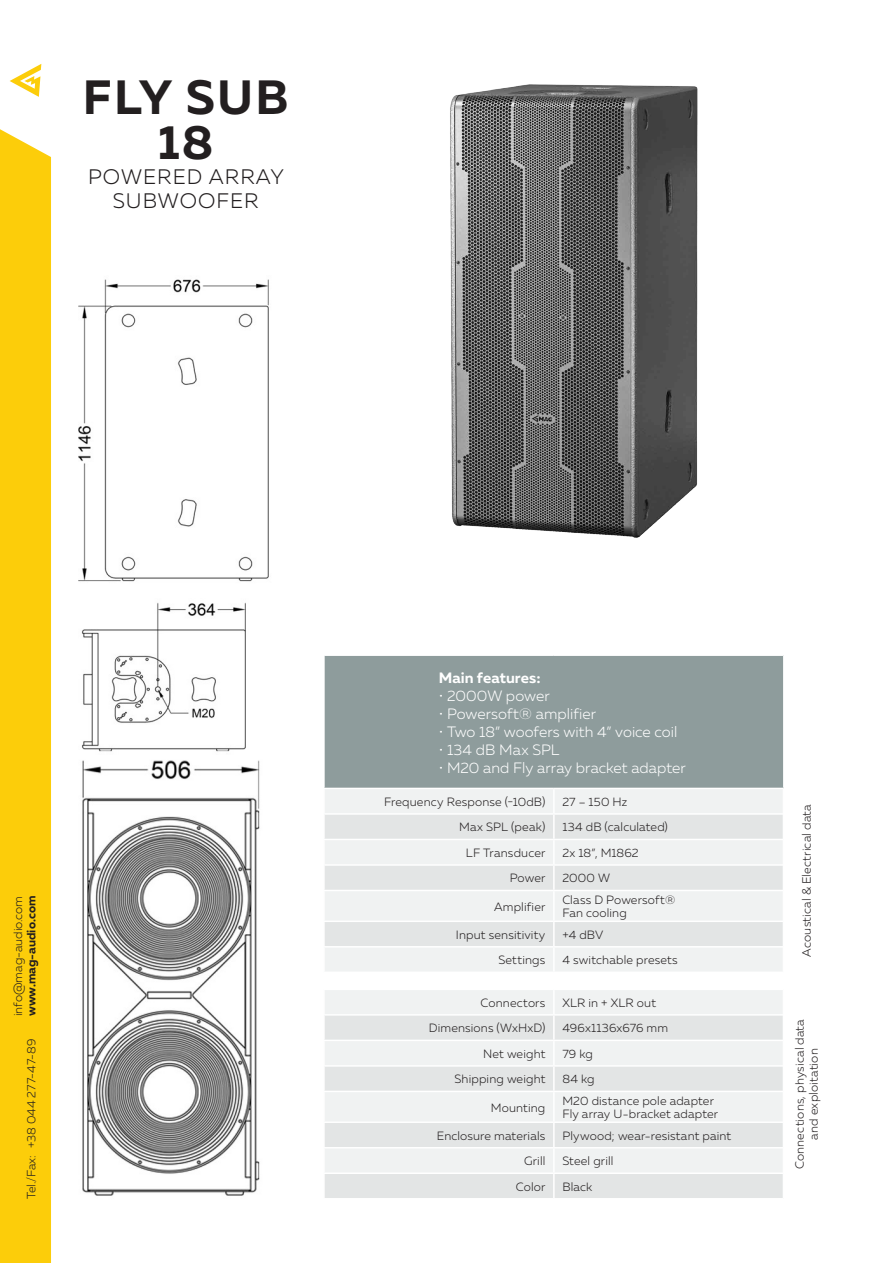
<style>
.page{position:relative;width:893px;height:1263px;background:#fff}
.page>*{position:absolute;margin:0;border:0;box-sizing:border-box;transform-origin:0 0}
.t1{font:700 48px/45.6px "Muller";letter-spacing:.05em;color:#231f20;text-align:center}
.t2{font:300 21px/24.6px "Muller";letter-spacing:.05em;color:#231f20;text-align:center}
.table_head_sub{font:300 15px "Muller";color:#fff}
.table_head_sub-2{font:700 15px "Muller";letter-spacing:.005em;color:#fff}
.table_main{font:300 12px/13.8px "Muller";letter-spacing:.015em;color:#231f20;text-align:center}
.t3{font:700 12px "Muller";color:#231f20}
</style>
<div class="page">
<div style="left:0;top:129px;width:51px;height:1134px;background:#fccd0a"></div>
<svg style="left:10px;top:64px;width:31px;height:33px"></svg>
<div style="left:324px;top:655px;width:460px;height:133px;background:#8e9c9c"></div>
<div style="left:325px;top:789px;width:458px;height:24px;background:#f0f2f2"></div>
<svg style="left:325px;top:815px;width:458px;height:383px;fill:#f0f2f2"></svg>
<hr style="left:553px;top:789px;width:2px;height:24px;background:#fff">
<hr style="left:553px;top:815px;width:2px;height:24px;background:#fff">
<hr style="left:323px;top:839px;width:231px;height:1px;background:#fff">
<hr style="left:554px;top:839px;width:229px;height:1px;background:#fff">
<hr style="left:553px;top:840px;width:2px;height:24px;background:#fff">
<hr style="left:323px;top:864px;width:231px;height:2px;background:#fff">
<hr style="left:554px;top:864px;width:229px;height:2px;background:#fff">
<hr style="left:553px;top:866px;width:2px;height:24px;background:#fff">
<hr style="left:323px;top:890px;width:231px;height:1px;background:#fff">
<hr style="left:554px;top:890px;width:229px;height:1px;background:#fff">
<hr style="left:553px;top:891px;width:2px;height:29px;background:#fff">
<hr style="left:323px;top:920px;width:231px;height:2px;background:#fff">
<hr style="left:554px;top:920px;width:229px;height:2px;background:#fff">
<hr style="left:553px;top:922px;width:2px;height:24px;background:#fff">
<hr style="left:323px;top:946px;width:231px;height:1px;background:#fff">
<hr style="left:554px;top:946px;width:229px;height:1px;background:#fff">
<hr style="left:553px;top:947px;width:2px;height:24px;background:#fff">
<hr style="left:323px;top:971px;width:231px;height:2px;background:#fff">
<hr style="left:554px;top:971px;width:230px;height:2px;background:#fff">
<svg style="left:553px;top:973px;width:2px;height:15px"></svg>
<hr style="left:323px;top:988px;width:231px;height:2px;background:#fff">
<hr style="left:554px;top:988px;width:230px;height:2px;background:#fff">
<hr style="left:553px;top:990px;width:2px;height:24px;background:#fff">
<hr style="left:323px;top:1014px;width:231px;height:1px;background:#fff">
<hr style="left:554px;top:1014px;width:229px;height:1px;background:#fff">
<hr style="left:553px;top:1015px;width:2px;height:25px;background:#fff">
<hr style="left:323px;top:1040px;width:231px;height:1px;background:#fff">
<hr style="left:554px;top:1040px;width:229px;height:1px;background:#fff">
<hr style="left:553px;top:1041px;width:2px;height:24px;background:#fff">
<hr style="left:323px;top:1065px;width:231px;height:2px;background:#fff">
<hr style="left:554px;top:1065px;width:229px;height:2px;background:#fff">
<hr style="left:553px;top:1067px;width:2px;height:24px;background:#fff">
<hr style="left:323px;top:1091px;width:231px;height:1px;background:#fff">
<hr style="left:554px;top:1091px;width:229px;height:1px;background:#fff">
<hr style="left:553px;top:1092px;width:2px;height:29px;background:#fff">
<hr style="left:323px;top:1121px;width:231px;height:2px;background:#fff">
<hr style="left:554px;top:1121px;width:229px;height:2px;background:#fff">
<hr style="left:553px;top:1123px;width:2px;height:24px;background:#fff">
<hr style="left:323px;top:1147px;width:231px;height:1px;background:#fff">
<hr style="left:554px;top:1147px;width:229px;height:1px;background:#fff">
<hr style="left:553px;top:1148px;width:2px;height:24px;background:#fff">
<hr style="left:323px;top:1172px;width:231px;height:2px;background:#fff">
<hr style="left:554px;top:1172px;width:229px;height:2px;background:#fff">
<hr style="left:553px;top:1174px;width:2px;height:24px;background:#fff">
<hr style="left:783px;top:656px;width:2px;height:132px;background:#fff">
<hr style="left:323px;top:654px;width:231px;height:2px;background:#fff">
<hr style="left:323px;top:656px;width:2px;height:132px;background:#fff">
<hr style="left:554px;top:654px;width:230px;height:2px;background:#fff">
<img style="left:78px;top:279px;width:191px;height:917px">
<img style="left:450px;top:84px;width:248px;height:454px">
<p class="t1" style="left:83px;top:74px;width:207px">FLY SUB<br>18</p>
<p class="t2" style="left:88px;top:164px;width:197px">POWERED ARRAY<br>SUBWOOFER</p>
<p class="t3" style="left:24px;top:1016px;width:122px;rotate:-90deg">www.mag-audio.com</p>
<p class="table_main" style="left:11px;top:1016px;width:122px;rotate:-90deg">info@mag-audio.com</p>
<p class="table_main" style="left:24px;top:1199px;width:162px;rotate:-90deg">Tel./Fax: +38 044 277-47-89</p>
<p class="table_head_sub-2" style="left:439px;top:668px;width:103px">Main features:</p>
<p class="table_head_sub" style="left:439px;top:686px;width:112px">• 2000W power</p>
<p class="table_head_sub" style="left:439px;top:704px;width:159px">• Powersoft® amplifier</p>
<p class="table_head_sub" style="left:439px;top:722px;width:240px">• Two 18” woofers with 4” voice coil</p>
<p class="table_head_sub" style="left:439px;top:740px;width:122px">• 134 dB Max SPL</p>
<p class="table_head_sub" style="left:439px;top:758px;width:249px">• M20 and Fly array bracket adapter</p>
<p class="table_main" style="left:384px;top:795px;width:163px">Frequency Response (-10dB)</p>
<p class="table_main" style="left:562px;top:795px;width:66px">27 – 150 Hz</p>
<p class="table_main" style="left:459px;top:820px;width:88px">Max SPL (peak)</p>
<p class="table_main" style="left:562px;top:820px;width:107px">134 dB (calculated)</p>
<p class="table_main" style="left:466px;top:846px;width:81px">LF Transducer</p>
<p class="table_main" style="left:562px;top:846px;width:78px">2x 18”, M1862</p>
<p class="table_main" style="left:510px;top:871px;width:37px">Power</p>
<p class="table_main" style="left:562px;top:871px;width:49px">2000 W</p>
<p class="table_main" style="left:494px;top:899px;width:53px">Amplifier</p>
<p class="table_main" style="left:562px;top:892px;width:114px">Class D Powersoft®</p>
<p class="table_main" style="left:562px;top:906px;width:66px">Fan cooling</p>
<p class="table_main" style="left:456px;top:927px;width:91px">Input sensitivity</p>
<p class="table_main" style="left:562px;top:927px;width:42px">+4 dBV</p>
<p class="table_main" style="left:498px;top:953px;width:48px">Settings</p>
<p class="table_main" style="left:562px;top:953px;width:117px">4 switchable presets</p>
<p class="table_main" style="left:480px;top:996px;width:66px">Connectors</p>
<p class="table_main" style="left:562px;top:996px;width:95px">XLR in + XLR out</p>
<p class="table_main" style="left:429px;top:1021px;width:118px">Dimensions (WxHxD)</p>
<p class="table_main" style="left:562px;top:1021px;width:107px">496x1136x676 mm</p>
<p class="table_main" style="left:483px;top:1047px;width:64px">Net weight</p>
<p class="table_main" style="left:562px;top:1047px;width:32px">79 kg</p>
<p class="table_main" style="left:454px;top:1072px;width:92px">Shipping weight</p>
<p class="table_main" style="left:562px;top:1072px;width:34px">84 kg</p>
<p class="table_main" style="left:491px;top:1100px;width:56px">Mounting</p>
<p class="table_main" style="left:562px;top:1093px;width:153px">M20 distance pole adapter</p>
<p class="table_main" style="left:562px;top:1107px;width:157px">Fly array U-bracket adapter</p>
<p class="table_main" style="left:437px;top:1128px;width:110px">Enclosure materials</p>
<p class="table_main" style="left:562px;top:1128px;width:170px">Plywood; wear-resistant paint</p>
<p class="table_main" style="left:524px;top:1154px;width:23px">Grill</p>
<p class="table_main" style="left:562px;top:1154px;width:53px">Steel grill</p>
<p class="table_main" style="left:516px;top:1179px;width:31px">Color</p>
<p class="table_main" style="left:562px;top:1179px;width:31px">Black</p>
<p class="table_main" style="left:800px;top:956px;width:154px;rotate:-90deg">Acoustical &amp; Electrical data</p>
<p class="table_main" style="left:793px;top:1169px;width:152px;rotate:-90deg">Connections, physical data and exploitation</p>
</div>
